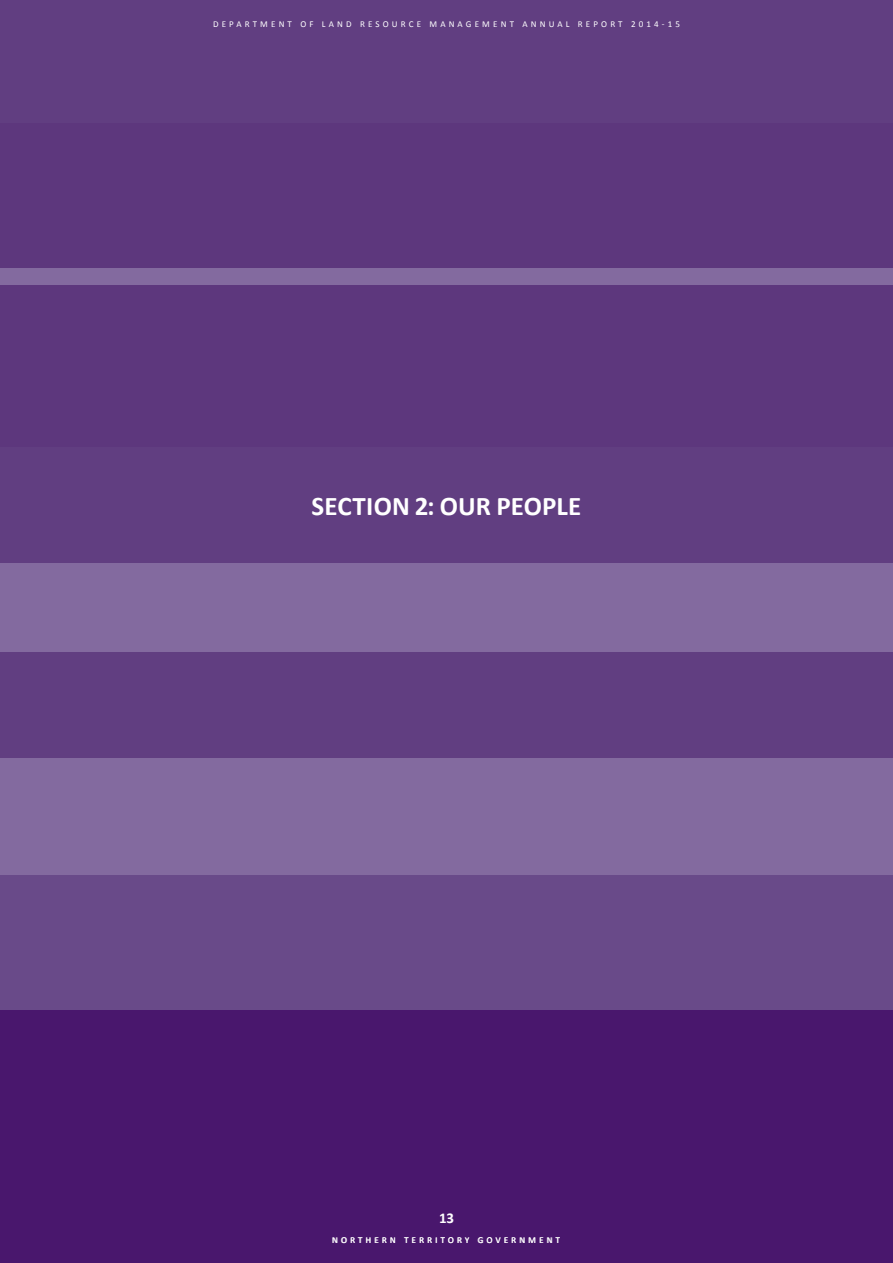
<style>
.page{position:relative;width:893px;height:1263px;background:#fff}
.page>*{position:absolute;margin:0;border:0;box-sizing:border-box;transform-origin:0 0}
.t1{font:700 27px "Calibri";letter-spacing:.005em;color:#fff}
.t2{font:700 15px "Calibri";color:#fff}
.t3{font:9px "Calibri";letter-spacing:.35em;color:#fff}
</style>
<div class="page">
<div style="left:1px;top:447px;width:892px;height:816px;background:#613e81"></div>
<div style="left:1px;top:0;width:892px;height:469px;background:#613e81"></div>
<div style="left:1px;top:563px;width:892px;height:89px;background:#836a9f"></div>
<div style="left:1px;top:758px;width:892px;height:209px;background:#836a9f"></div>
<div style="left:1px;top:124px;width:892px;height:323px;background:#5d377d"></div>
<div style="left:1px;top:269px;width:892px;height:16px;background:#836a9f"></div>
<div style="left:1px;top:875px;width:892px;height:215px;background:#694a89"></div>
<div style="left:1px;top:1010px;width:892px;height:253px;background:#49176d"></div>
<p class="t3" style="left:213px;top:18px;width:468px">DEPARTMENT OF LAND RESOURCE MANAGEMENT ANNUAL REPORT 2014-15</p>
<h1 class="t1" style="left:312px;top:489px;width:271px">SECTION 2: OUR PEOPLE</h1>
<h2 class="t2" style="left:439px;top:1208px;width:16px">13</h2>
<p class="t3" style="left:332px;top:1234px;width:229px">NORTHERN TERRITORY GOVERNMENT</p>
</div>
